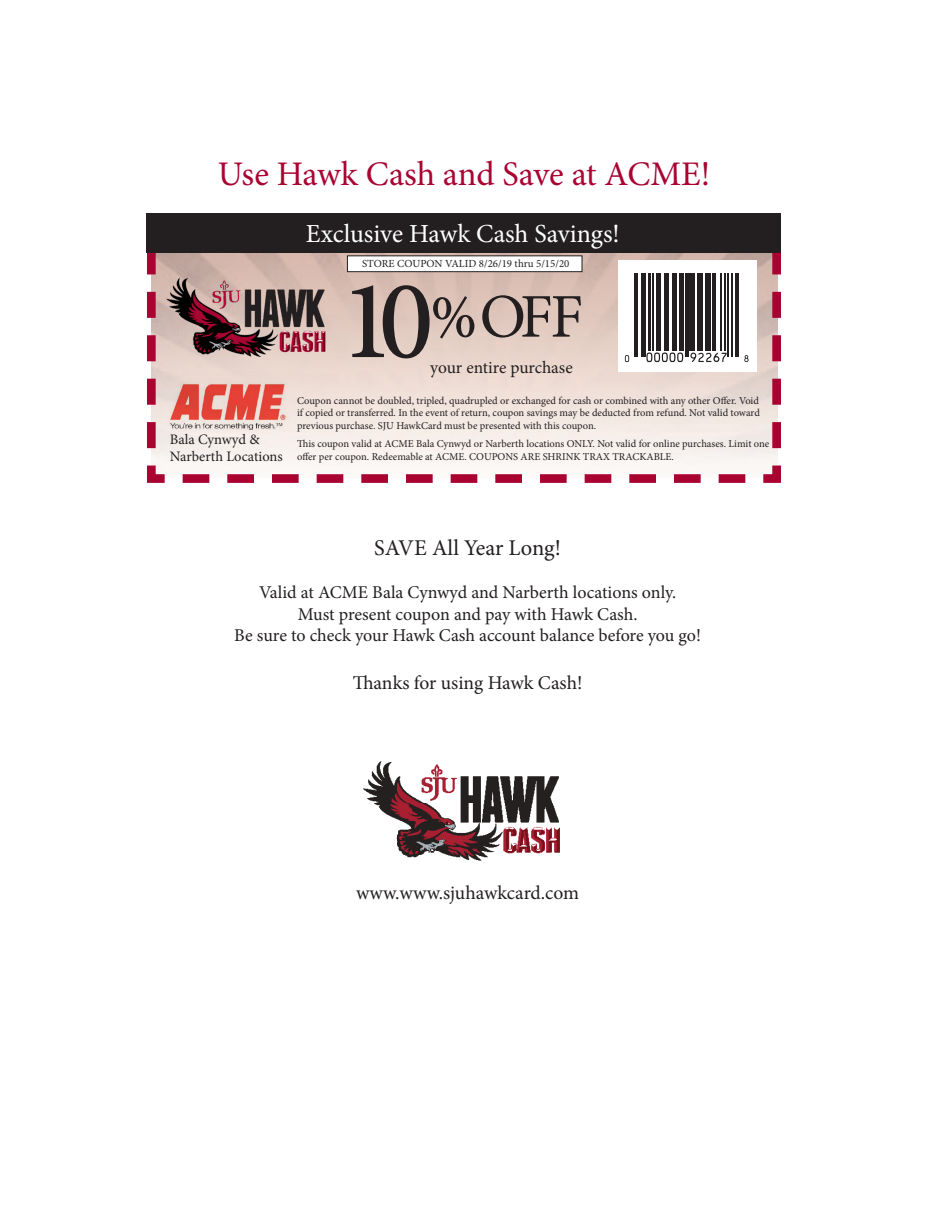
<style>
.page{position:relative;width:945px;height:1215px;background:#fff}
.page>*{position:absolute;margin:0;border:0;box-sizing:border-box;transform-origin:0 0}
.t1{font:62.25px "Minion Pro";color:#231f20}
.t2{font:34.5px "Minion Pro";letter-spacing:-.005em;color:#a90332}
.t3{font:26.1px "Minion Pro";letter-spacing:-.005em;color:#fff}
.t4{font:22.5px "Minion Pro";color:#231f20}
.t5{font:19.5px "Minion Pro";letter-spacing:-.005em;color:#231f20}
.t6{font:18px "Minion Pro";letter-spacing:-.005em;color:#231f20}
.t7{font:17.4px "Minion Pro";letter-spacing:-.005em;color:#231f20}
.t8{font:14.4px "Minion Pro";letter-spacing:.005em;color:#231f20}
.t9{font:10.8px "Minion Pro";color:#231f20}
.t10{font:10.5px/12.6px "Minion Pro";color:#231f20;text-align:justify}
.s1{font-weight:500;font-size:113.1px}
.s2{font-weight:500}
</style>
<div class="page">
<svg style="left:146px;top:213px;width:635px;height:270px"></svg>
<img style="left:363px;top:761px;width:197px;height:100px">
<div style="left:147px;top:213px;width:634px;height:40px;background:#231f20"></div>
<svg style="left:618px;top:261px;width:139px;height:111px"></svg>
<svg style="left:625px;top:355px;width:4px;height:7px"></svg>
<hr style="left:635px;top:274px;width:1px;height:83px;background:#231f20">
<hr style="left:637px;top:274px;width:1px;height:83px;background:#231f20">
<hr style="left:641px;top:274px;width:2px;height:83px;background:#231f20">
<hr style="left:644px;top:274px;width:2px;height:83px;background:#231f20">
<hr style="left:649px;top:274px;width:2px;height:77px;background:#231f20">
<hr style="left:652px;top:274px;width:1px;height:77px;background:#231f20">
<hr style="left:657px;top:274px;width:2px;height:77px;background:#231f20">
<hr style="left:660px;top:274px;width:1px;height:77px;background:#231f20">
<hr style="left:664px;top:274px;width:2px;height:77px;background:#231f20">
<hr style="left:668px;top:274px;width:1px;height:77px;background:#231f20">
<hr style="left:672px;top:274px;width:2px;height:77px;background:#231f20">
<hr style="left:675px;top:274px;width:1px;height:77px;background:#231f20">
<svg style="left:646px;top:353px;width:37px;height:9px"></svg>
<hr style="left:680px;top:274px;width:2px;height:77px;background:#231f20">
<hr style="left:683px;top:274px;width:1px;height:77px;background:#231f20">
<hr style="left:685px;top:274px;width:1px;height:83px;background:#231f20">
<hr style="left:687px;top:274px;width:1px;height:83px;background:#231f20">
<hr style="left:690px;top:274px;width:3px;height:77px;background:#231f20">
<hr style="left:694px;top:274px;width:1px;height:77px;background:#231f20">
<hr style="left:697px;top:274px;width:3px;height:77px;background:#231f20">
<hr style="left:701px;top:274px;width:2px;height:77px;background:#231f20">
<hr style="left:705px;top:274px;width:2px;height:77px;background:#231f20">
<hr style="left:708px;top:274px;width:2px;height:77px;background:#231f20">
<hr style="left:713px;top:274px;width:1px;height:77px;background:#231f20">
<hr style="left:715px;top:274px;width:1px;height:77px;background:#231f20">
<svg style="left:690px;top:353px;width:37px;height:9px"></svg>
<hr style="left:720px;top:274px;width:1px;height:77px;background:#231f20">
<hr style="left:725px;top:274px;width:1px;height:77px;background:#231f20">
<hr style="left:728px;top:274px;width:1px;height:83px;background:#231f20">
<hr style="left:731px;top:274px;width:1px;height:83px;background:#231f20">
<hr style="left:736px;top:274px;width:1px;height:83px;background:#231f20">
<hr style="left:738px;top:274px;width:1px;height:83px;background:#231f20">
<svg style="left:744px;top:355px;width:5px;height:7px"></svg>
<img style="left:167px;top:382px;width:122px;height:47px">
<div style="left:347px;top:256px;width:235px;height:16px;background:#fff"></div>
<div style="left:347px;top:255px;width:235px;height:17px;border:1px solid #231f20"></div>
<img style="left:167px;top:275px;width:160px;height:82px">
<p class="t2" style="left:218px;top:151px;width:494px">Use Hawk Cash and Save at ACME!</p>
<p class="t3" style="left:306px;top:216px;width:315px">Exclusive Hawk Cash Savings!</p>
<p class="t9" style="left:362px;top:257px;width:209px">STORE COUPON VALID 8/26/19 thru 5/15/20</p>
<p class="t8" style="left:170px;top:430px;width:91px">Bala Cynwyd &amp;</p>
<p class="t8" style="left:170px;top:447px;width:115px">Narberth Locations</p>
<p class="t1" style="left:340px;top:275px;width:245px"><span class="s1">10</span><span class="s2">%</span>OFF</p>
<p class="t7" style="left:430px;top:356px;width:144px">your entire purchase</p>
<p class="t10" style="left:297px;top:394px;width:464px">Coupon cannot be doubled, tripled, quadrupled or exchanged for cash or combined with any other Offer. Void if copied or transferred. In the event of return, coupon savings may be deducted from refund. Not valid toward previous purchase. SJU HawkCard must be presented with this coupon.</p>
<p class="t10" style="left:297px;top:438px;width:474px">This coupon valid at ACME Bala Cynwyd or Narberth locations ONLY. Not valid for online purchases. Limit one offer per coupon. Redeemable at ACME. COUPONS ARE SHRINK TRAX TRACKABLE.</p>
<p class="t4" style="left:374px;top:533px;width:188px">SAVE All Year Long!</p>
<p class="t6" style="left:259px;top:580px;width:419px">Valid at ACME Bala Cynwyd and Narberth locations only.</p>
<p class="t6" style="left:298px;top:602px;width:341px">Must present coupon and pay with Hawk Cash.</p>
<p class="t6" style="left:234px;top:624px;width:468px">Be sure to check your Hawk Cash account balance before you go!</p>
<p class="t5" style="left:353px;top:670px;width:231px">Thanks for using Hawk Cash!</p>
<p class="t5" style="left:356px;top:880px;width:225px">www.www.sjuhawkcard.com</p>
</div>
